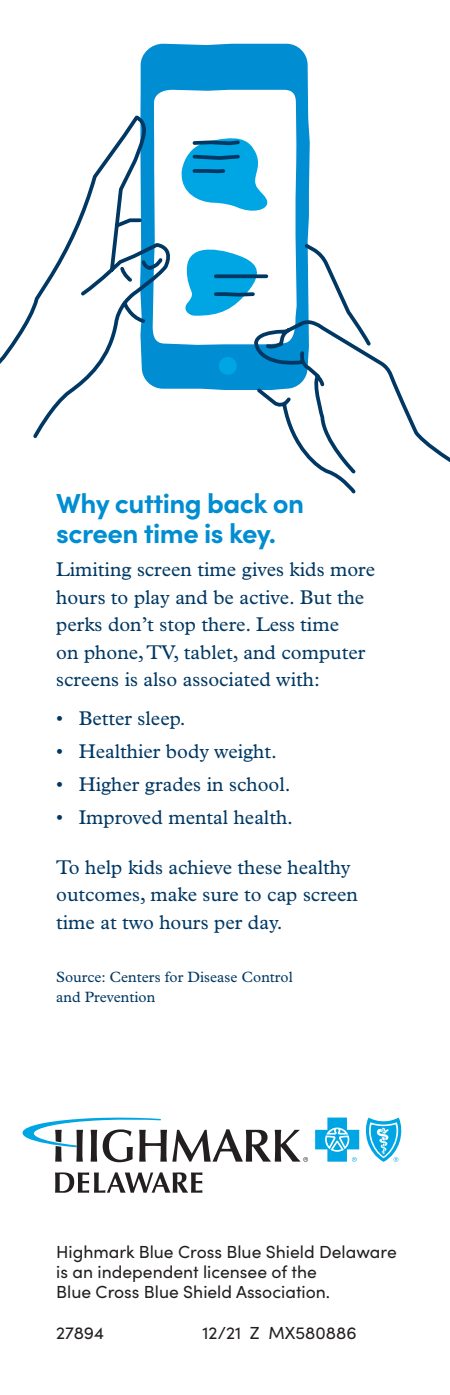
<style>
.page{position:relative;width:450px;height:1395px;background:#fff}
.page>*{position:absolute;margin:0;border:0;box-sizing:border-box;transform-origin:0 0}
.Subhead{font:700 27.5px/30px "Sofia Pro";letter-spacing:-.02em;color:#008dd1}
.Body{font:20px/27.5px "Plantin MT Pro";color:#003863}
.Disclaimer{font:17.5px/20px "Sofia Pro";color:#231f20}
.Source{font:15px/20px "Plantin MT Pro";color:#003863}
</style>
<div class="page">
<div style="left:140px;top:44px;width:169px;height:61px;background:#008dd1"></div>
<svg style="left:153px;top:90px;width:144px;height:15px"></svg>
<svg style="left:0;top:105px;width:450px;height:389px"></svg>
<svg style="left:182px;top:136px;width:88px;height:180px"></svg>
<svg style="left:315px;top:1118px;width:44px;height:44px"></svg>
<svg style="left:365px;top:1118px;width:37px;height:44px"></svg>
<svg style="left:22px;top:1117px;width:286px;height:45px"></svg>
<svg style="left:55px;top:1172px;width:147px;height:21px"></svg>
<p class="Subhead" style="left:56px;top:486px;width:249px">Why cutting back on screen time is key.</p>
<p class="Body" style="left:56px;top:556px;width:320px">Limiting screen time gives kids more hours to play and be active. But the perks don’t stop there. Less time<br>on phone, TV, tablet, and computer screens is also associated with:</p>
<p class="Body" style="left:56px;top:705px;width:131px">• Better sleep.</p>
<p class="Body" style="left:56px;top:738px;width:222px">• Healthier body weight.</p>
<p class="Body" style="left:56px;top:770px;width:236px">• Higher grades in school.</p>
<p class="Body" style="left:56px;top:803px;width:238px">• Improved mental health.</p>
<p class="Body" style="left:56px;top:853px;width:303px">To help kids achieve these healthy outcomes, make sure to cap screen time at two hours per day.</p>
<p class="Source" style="left:56px;top:967px;width:238px">Source: Centers for Disease Control and Prevention</p>
<p class="Disclaimer" style="left:56px;top:1241px;width:342px">Highmark Blue Cross Blue Shield Delaware is an independent licensee of the<br>Blue Cross Blue Shield Association.</p>
<p class="Disclaimer" style="left:56px;top:1322px;width:49px">27894</p>
<p class="Disclaimer" style="left:203px;top:1322px;width:156px">12/21 Z MX580886</p>
</div>
